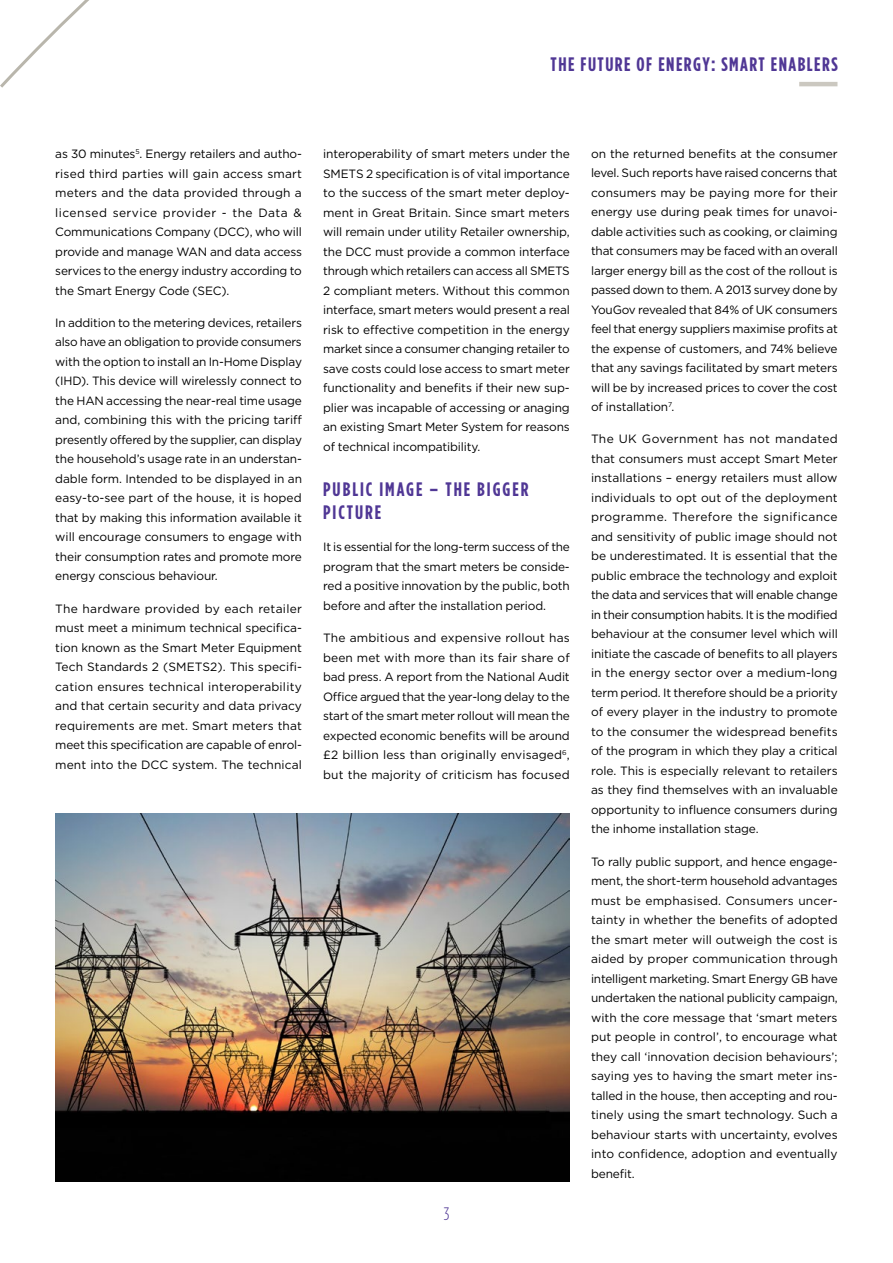
<style>
.page{position:relative;width:893px;height:1263px;background:#fff}
.page>*{position:absolute;margin:0;border:0;box-sizing:border-box;transform-origin:0 0}
.t1{font:700 19.5px "Gotham Condensed";letter-spacing:.075em;color:#503795}
.t2{font:700 19.5px/23.4px "Gotham Condensed";letter-spacing:.1em;color:#503795}
.t3{font:300 18px "Gotham Condensed";color:#503795}
.t4{font:12px/19.5px "Gotham";letter-spacing:-.01em;color:#000;text-align:justify}
</style>
<div class="page">
<hr style="left:799px;top:82px;width:38px;height:4px;background:#cbc8c0">
<svg style="left:0;top:0;width:89px;height:88px"></svg>
<img style="left:55px;top:814px;width:515px;height:367px">
<h1 class="t1" style="left:551px;top:53px;width:289px">THE FUTURE OF ENERGY: SMART ENABLERS</h1>
<p class="t4" style="left:55px;top:144px;width:248px">as 30 minutes<sup>5</sup>. Energy retailers and autho&shy;rised third parties will gain access smart meters and the data provided through a licensed service provider - the Data &amp; Communications Company (DCC), who will provide and manage WAN and data access services to the energy industry according to the Smart Energy Code (SEC).</p>
<p class="t4" style="left:55px;top:313px;width:248px">In addition to the metering devices, retailers also have an obligation to provide consumers with the option to install an In-Home Display (IHD). This device will wirelessly connect to the HAN accessing the near-real time usage and, combining this with the pricing tariff presently offered by the supplier, can display the household’s usage rate in an understan&shy;dable form. Intended to be displayed in an easy-to-see part of the house, it is hoped that by making this information available it will encourage consumers to engage with their consumption rates and promote more energy conscious behaviour.</p>
<p class="t4" style="left:55px;top:598px;width:248px">The hardware provided by each retailer must meet a minimum technical specifica&shy;tion known as the Smart Meter Equipment Tech Standards 2 (SMETS2). This specifi&shy;cation ensures technical interoperability and that certain security and data privacy requirements are met. Smart meters that meet this specification are capable of enrol&shy;ment into the DCC system. The technical</p>
<p class="t4" style="left:323px;top:144px;width:248px">interoperability of smart meters under the SMETS 2 specification is of vital importance to the success of the smart meter deploy&shy;ment in Great Britain. Since smart meters will remain under utility Retailer ownership, the DCC must provide a common interface through which retailers can access all SMETS 2 compliant meters. Without this common interface, smart meters would present a real risk to effective competition in the energy market since a consumer changing retailer to save costs could lose access to smart meter functionality and benefits if their new sup&shy;plier was incapable of accessing or anaging an existing Smart Meter System for reasons of technical incompatibility.</p>
<h1 class="t2" style="left:323px;top:477px;width:207px">PUBLIC IMAGE – THE BIGGER<br>PICTURE</h1>
<p class="t4" style="left:323px;top:537px;width:248px">It is essential for the long-term success of the program that the smart meters be conside&shy;red a positive innovation by the public, both before and after the installation period.</p>
<p class="t4" style="left:323px;top:628px;width:248px">The ambitious and expensive rollout has been met with more than its fair share of bad press. A report from the National Audit Office argued that the year-long delay to the start of the smart meter rollout will mean the expected economic benefits will be around £2 billion less than originally envisaged<sup>6</sup>, but the majority of criticism has focused</p>
<h2 class="t3" style="left:444px;top:1205px;width:7px">3</h2>
<p class="t4" style="left:591px;top:143px;width:248px">on the returned benefits at the consumer level. Such reports have raised concerns that consumers may be paying more for their energy use during peak times for unavoi&shy;dable activities such as cooking, or claiming that consumers may be faced with an overall larger energy bill as the cost of the rollout is passed down to them. A 2013 survey done by YouGov revealed that 84% of UK consumers feel that energy suppliers maximise profits at the expense of customers, and 74% believe that any savings facilitated by smart meters will be by increased prices to cover the cost of installation<sup>7</sup>.</p>
<p class="t4" style="left:591px;top:429px;width:248px">The UK Government has not mandated that consumers must accept Smart Meter installations – energy retailers must allow individuals to opt out of the deployment programme. Therefore the significance and sensitivity of public image should not be underestimated. It is essential that the public embrace the technology and exploit the data and services that will enable change in their consumption habits. It is the modified behaviour at the consumer level which will initiate the cascade of benefits to all players in the energy sector over a medium-long term period. It therefore should be a priority of every player in the industry to promote to the consumer the widespread benefits of the program in which they play a critical role. This is especially relevant to retailers as they find themselves with an invaluable opportunity to influence consumers during the inhome installation stage.</p>
<p class="t4" style="left:591px;top:851px;width:248px">To rally public support, and hence engage&shy;ment, the short-term household advantages must be emphasised. Consumers uncer&shy;tainty in whether the benefits of adopted the smart meter will outweigh the cost is aided by proper communication through intelligent marketing. Smart Energy GB have undertaken the national publicity campaign, with the core message that ‘smart meters put people in control’, to encourage what they call ‘innovation decision behaviours’; saying yes to having the smart meter ins&shy;talled in the house, then accepting and rou&shy;tinely using the smart technology. Such a behaviour starts with uncertainty, evolves into confidence, adoption and eventually benefit.</p>
</div>
